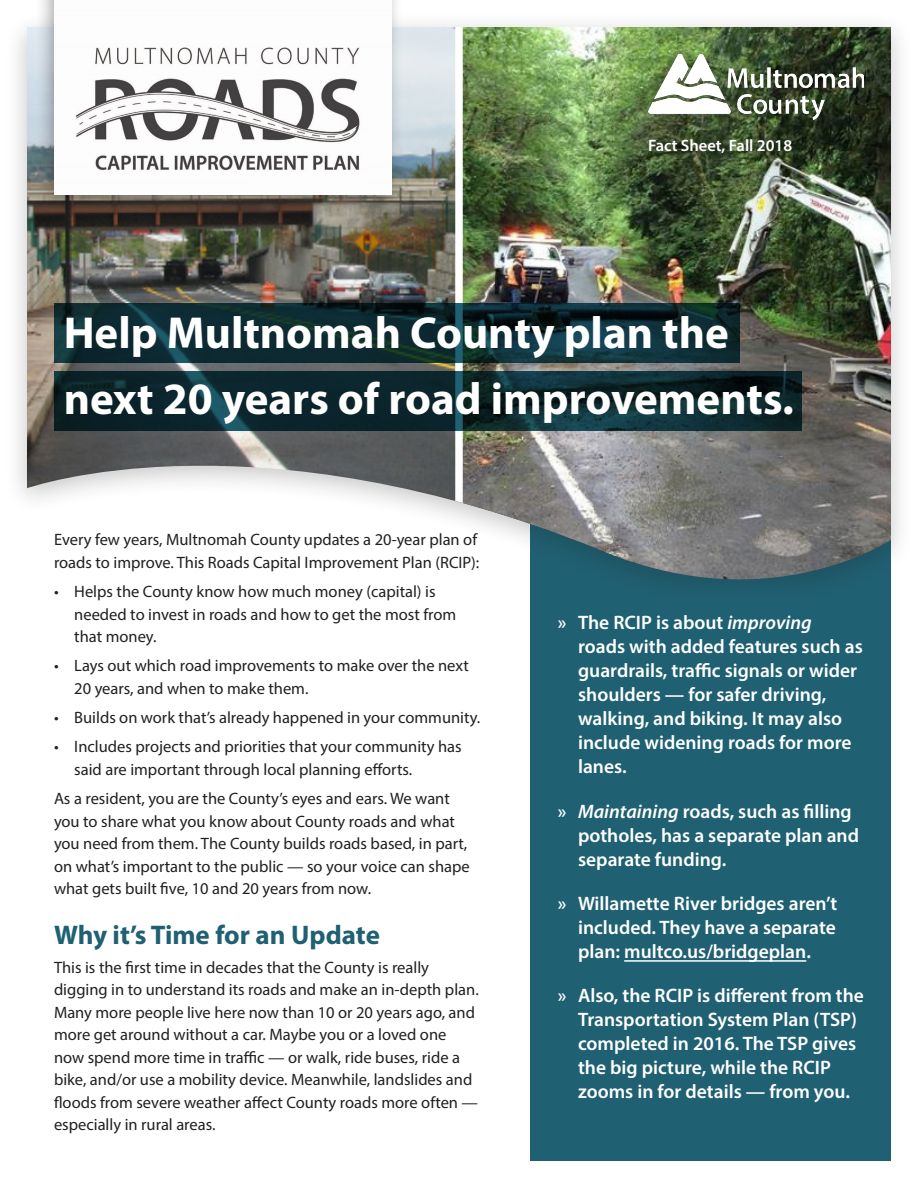
<style>
.page{position:relative;width:918px;height:1188px;background:#fff}
.page>*{position:absolute;margin:0;border:0;box-sizing:border-box;transform-origin:0 0}
.t1{font:700 45px/66px "Myriad Pro";color:#fff}
.Header_2{font:700 27px "Myriad Pro";color:#1f6072}
.t2{font:600 19.5px/24px "Myriad Pro";color:#fff}
.Body_Text{font:16.5px/22.5px "Myriad Pro";color:#231f20}
.t3{font:600 16.5px "Myriad Pro";color:#fff}
.s1{font-style:italic}
</style>
<div class="page">
<div style="left:531px;top:507px;width:360px;height:654px;background:#1f6072"></div>
<hr style="left:624px;top:960px;width:182px;height:2px;background:#fff">
<div style="left:4px;top:11px;width:910px;height:592px;background:#231f20;opacity:.25"></div>
<img style="left:27px;top:27px;width:432px;height:546px">
<img style="left:459px;top:27px;width:432px;height:555px">
<div style="left:455px;top:27px;width:8px;height:496px;background:#fff"></div>
<div style="left:35px;top:0;width:369px;height:217px;background:#231f20;opacity:.35"></div>
<img style="left:54px;top:0;width:338px;height:194px">
<svg style="left:54px;top:304px;width:686px;height:59px;background:#0e2d33"></svg>
<svg style="left:54px;top:371px;width:747px;height:59px;background:#0d282e"></svg>
<img style="left:648px;top:54px;width:216px;height:65px">
<div style="left:254px;top:179px;width:110px;height:15px;background:#fefdfd"></div>
<p class="t3" style="left:648px;top:135px;width:146px">Fact Sheet, Fall 2018</p>
<p class="t1" style="left:64px;top:299px;width:732px">Help Multnomah County plan the next 20 years of road improvements.</p>
<p class="Body_Text" style="left:54px;top:528px;width:427px">Every few years, Multnomah County updates a 20-year plan of roads to improve. This Roads Capital Improvement Plan (RCIP):</p>
<p class="Body_Text" style="left:74px;top:580px;width:384px;text-indent:-20px">• Helps the County know how much money (capital) is needed to invest in roads and how to get the most from that money.</p>
<p class="Body_Text" style="left:74px;top:654px;width:396px;text-indent:-20px">• Lays out which road improvements to make over the next<br>20 years, and when to make them.</p>
<p class="Body_Text" style="left:54px;top:706px;width:428px">• Builds on work that’s already happened in your community.</p>
<p class="Body_Text" style="left:74px;top:735px;width:389px;text-indent:-20px">• Includes projects and priorities that your community has said are important through local planning efforts.</p>
<p class="Body_Text" style="left:54px;top:787px;width:417px">As a resident, you are the County’s eyes and ears. We want you to share what you know about County roads and what you need from them. The County builds roads based, in part, on what’s important to the public — so your voice can shape what gets built five, 10 and 20 years from now.</p>
<p class="Header_2" style="left:54px;top:917px;width:327px">Why it’s Time for an Update</p>
<p class="Body_Text" style="left:54px;top:956px;width:426px">This is the first time in decades that the County is really digging in to understand its roads and make an in-depth plan.<br>Many more people live here now than 10 or 20 years ago, and more get around without a car. Maybe you or a loved one now spend more time in traffic — or walk, ride buses, ride a bike, and/or use a mobility device. Meanwhile, landslides and floods from severe weather affect County roads more often — especially in rural areas.</p>
<p class="t2" style="left:578px;top:610px;width:286px;text-indent:-20px">» The RCIP is about <span class="s1">improving </span>roads with added features such as guardrails, traffic signals or wider shoulders — for safer driving, walking, and biking. It may also include widening roads for more lanes.</p>
<p class="t2" style="left:578px;top:799px;width:282px;text-indent:-20px">» <span class="s1">Maintaining</span> roads, such as filling potholes, has a separate plan and separate funding.</p>
<p class="t2" style="left:578px;top:891px;width:261px;text-align:justify;text-indent:-20px">» Willamette River bridges aren’t included. They have a separate plan: multco.us/bridgeplan.</p>
<p class="t2" style="left:578px;top:983px;width:287px;text-indent:-20px">» Also, the RCIP is different from the<br>Transportation System Plan (TSP) completed in 2016. The TSP gives the big picture, while the RCIP zooms in for details — from you.</p>
</div>
